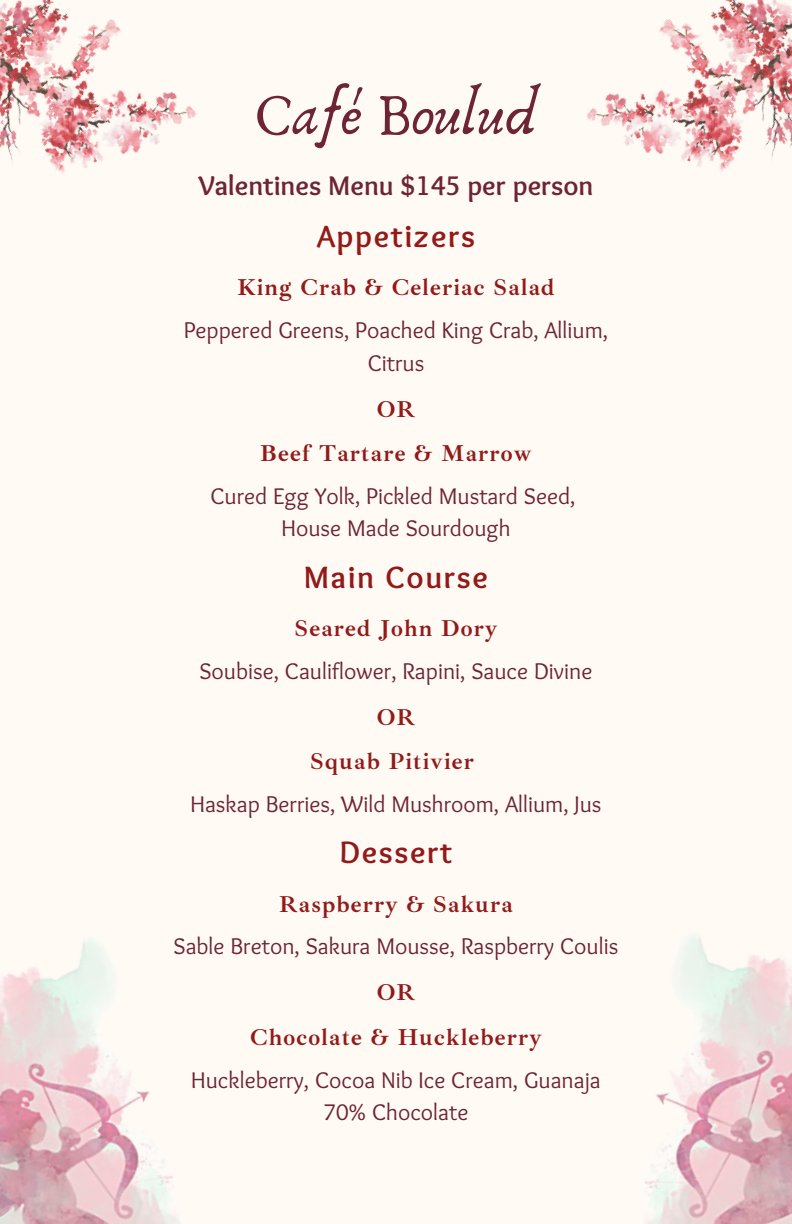
<style>
.page{position:relative;width:792px;height:1224px;background:#fffaf4}
.page>*{position:absolute;margin:0;border:0;box-sizing:border-box;transform-origin:0 0}
.t1{font:60px "Anaktoria";color:#6d2434}
.t2{font:700 32px "Sukar";letter-spacing:.05em;color:#921a1a}
.t3{font:700 28px "Sukar";color:#6d2434}
.t4{font:23.6px/32.4px "Sukar Regular";color:#6d2434;text-align:center}
.t5{font:700 23.6px "Ibarra Real Nova";letter-spacing:.05em;color:#921a1a}
</style>
<div class="page">
<img style="left:0;top:0;width:197px;height:173px">
<img style="left:586px;top:0;width:206px;height:172px">
<img style="left:0;top:938px;width:181px;height:286px">
<img style="left:645px;top:935px;width:147px;height:289px">
<p class="t1" style="left:255px;top:78px;width:284px">Café Boulud</p>
<p class="t3" style="left:199px;top:169px;width:396px">Valentines Menu $145 per person</p>
<p class="t2" style="left:317px;top:218px;width:160px">Appetizers</p>
<p class="t5" style="left:237px;top:273px;width:319px">King Crab &amp; Celeriac Salad</p>
<p class="t4" style="left:184px;top:316px;width:426px">Peppered Greens, Poached King Crab, Allium,<br>Citrus</p>
<p class="t5" style="left:377px;top:394px;width:40px">OR</p>
<p class="t5" style="left:260px;top:439px;width:273px">Beef Tartare &amp; Marrow</p>
<p class="t4" style="left:210px;top:481px;width:367px">Cured Egg Yolk, Pickled Mustard Seed,</p>
<p class="t4" style="left:281px;top:514px;width:231px">House Made Sourdough</p>
<p class="t2" style="left:304px;top:559px;width:186px">Main Course</p>
<p class="t5" style="left:295px;top:613px;width:204px">Seared John Dory</p>
<p class="t4" style="left:199px;top:656px;width:395px">Soubise, Cauliflower, Rapini, Sauce Divine</p>
<p class="t5" style="left:377px;top:702px;width:40px">OR</p>
<p class="t5" style="left:310px;top:747px;width:165px">Squab Pitivier</p>
<p class="t4" style="left:190px;top:789px;width:413px">Haskap Berries, Wild Mushroom, Allium, Jus</p>
<p class="t2" style="left:340px;top:834px;width:114px">Dessert</p>
<p class="t5" style="left:279px;top:889px;width:235px">Raspberry &amp; Sakura</p>
<p class="t4" style="left:174px;top:932px;width:446px">Sable Breton, Sakura Mousse, Raspberry Coulis</p>
<p class="t5" style="left:377px;top:978px;width:40px">OR</p>
<p class="t5" style="left:250px;top:1022px;width:293px">Chocolate &amp; Huckleberry</p>
<p class="t4" style="left:191px;top:1065px;width:411px">Huckleberry, Cocoa Nib Ice Cream, Guanaja<br>70% Chocolate</p>
</div>
